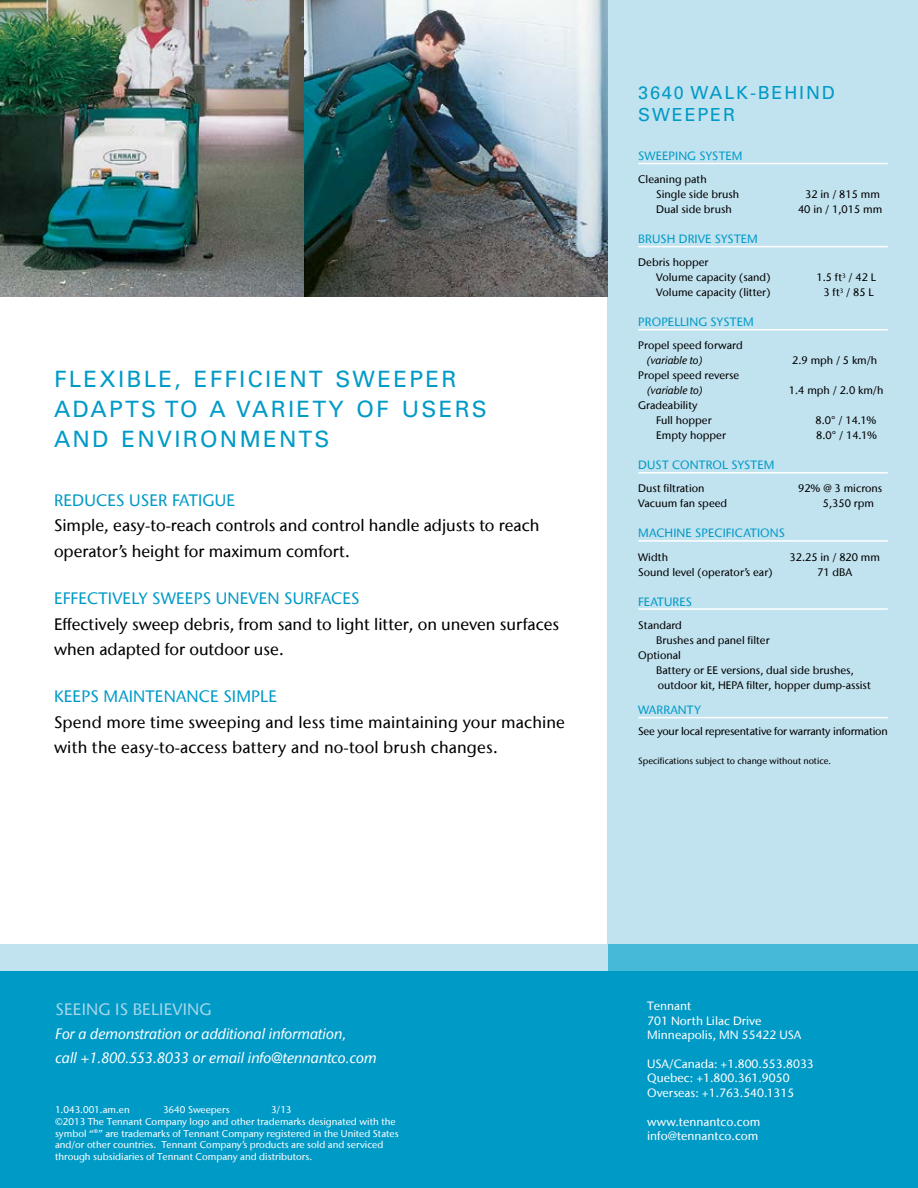
<style>
.page{position:relative;width:918px;height:1188px;background:#fff}
.page>*{position:absolute;margin:0;border:0;box-sizing:border-box;transform-origin:0 0}
.t1{font:22.5px/30px "Univers LT Std";letter-spacing:.1em;color:#009ac7}
.t2{font:18px/21.6px "Univers LT Std";letter-spacing:.1em;color:#009ac7}
.t3{font:500 16.5px/25.5px "Stone Sans IIITC Com";color:#000}
.t4{font:500 16.5px "Stone Sans IIITC Com";letter-spacing:.01em;color:#009ac7}
.t5{font:500 16.5px "Stone Sans IIITC Com";letter-spacing:.01em;color:#a5d7e9}
.t6{font:italic 500 15px/24px "Stone Sans IIITC Com";color:#fff}
.t7{font:500 12px/14.4px "Stone Sans IIITC Com";color:#fff}
.t8{font:500 12px "Stone Sans IIITC Com";letter-spacing:.01em;color:#009ac7}
.t9{font:500 10.8px/15px "Stone Sans IIITC Com";color:#000}
.t10{font:500 10.8px "Stone Sans IIITC Com";letter-spacing:-.02em;color:#000}
.t11{font:italic 500 10.8px "Stone Sans IIITC Com";color:#000}
.t12{font:500 9.75px/11.7px "Stone Sans IIITC Com";color:#fff}
.t13{font:500 9px "Stone Sans IIITC Com";color:#000}
</style>
<div class="page">
<div style="left:608px;top:0;width:310px;height:971px;background:#c1e2ef"></div>
<img style="left:0;top:0;width:608px;height:297px">
<hr style="left:638px;top:163px;width:250px;height:1px;background:#fff">
<hr style="left:638px;top:246px;width:250px;height:1px;background:#fff">
<hr style="left:638px;top:329px;width:250px;height:1px;background:#fff">
<hr style="left:638px;top:472px;width:250px;height:2px;background:#fff">
<hr style="left:638px;top:540px;width:250px;height:2px;background:#fff">
<hr style="left:638px;top:608px;width:250px;height:2px;background:#fff">
<hr style="left:638px;top:717px;width:250px;height:1px;background:#fff">
<div style="left:0;top:971px;width:918px;height:217px;background:#009ac7"></div>
<div style="left:310px;top:944px;width:608px;height:27px;background:#46b9d9"></div>
<div style="left:0;top:944px;width:608px;height:27px;background:#c1e2ef"></div>
<h1 class="t1" style="left:54px;top:364px;width:434px">FLEXIBLE, EFFICIENT SWEEPER<br>ADAPTS TO A VARIETY OF USERS<br>AND ENVIRONMENTS</h1>
<h3 class="t4" style="left:54px;top:490px;width:183px">REDUCES USER FATIGUE</h3>
<h3 class="t3" style="left:54px;top:513px;width:487px">Simple, easy-to-reach controls and control handle adjusts to reach operator’s height for maximum comfort.</h3>
<h3 class="t4" style="left:54px;top:588px;width:307px">EFFECTIVELY SWEEPS UNEVEN SURFACES</h3>
<h3 class="t3" style="left:54px;top:611px;width:507px">Effectively sweep debris, from sand to light litter, on uneven surfaces when adapted for outdoor use.</h3>
<h3 class="t4" style="left:54px;top:686px;width:225px">KEEPS MAINTENANCE SIMPLE</h3>
<h3 class="t3" style="left:54px;top:709px;width:513px">Spend more time sweeping and less time maintaining your machine with the easy-to-access battery and no-tool brush changes.</h3>
<h2 class="t2" style="left:638px;top:82px;width:198px">3640 WALK-BEHIND<br>SWEEPER</h2>
<p class="t8" style="left:638px;top:148px;width:106px">SWEEPING SYSTEM</p>
<p class="t9" style="left:656px;top:172px;width:84px;text-indent:-18px">Cleaning path<br>Single side brush</p>
<p class="t9" style="left:805px;top:187px;width:76px">32 in / 815 mm</p>
<p class="t9" style="left:656px;top:202px;width:77px">Dual side brush</p>
<p class="t9" style="left:798px;top:202px;width:86px">40 in / 1,015 mm</p>
<p class="t8" style="left:638px;top:231px;width:121px">BRUSH DRIVE SYSTEM</p>
<p class="t9" style="left:656px;top:255px;width:116px;text-indent:-18px">Debris hopper<br>Volume capacity (sand)</p>
<p class="t9" style="left:816px;top:270px;width:61px">1.5 ft<sup>3</sup> / 42 L</p>
<p class="t9" style="left:656px;top:285px;width:116px">Volume capacity (litter)</p>
<p class="t9" style="left:823px;top:285px;width:52px">3 ft<sup>3</sup> / 85 L</p>
<p class="t8" style="left:638px;top:315px;width:117px">PROPELLING SYSTEM</p>
<p class="t9" style="left:638px;top:338px;width:106px">Propel speed forward</p>
<p class="t11" style="left:647px;top:354px;width:58px">(variable to)</p>
<p class="t9" style="left:792px;top:353px;width:87px">2.9 mph / 5 km/h</p>
<p class="t9" style="left:638px;top:368px;width:103px">Propel speed reverse</p>
<p class="t11" style="left:647px;top:384px;width:58px">(variable to)</p>
<p class="t9" style="left:789px;top:383px;width:96px">1.4 mph / 2.0 km/h</p>
<p class="t9" style="left:656px;top:398px;width:57px;text-indent:-18px">Gradeability<br>Full hopper</p>
<p class="t9" style="left:816px;top:413px;width:62px">8.0° / 14.1%</p>
<p class="t9" style="left:656px;top:428px;width:71px">Empty hopper</p>
<p class="t9" style="left:816px;top:428px;width:62px">8.0° / 14.1%</p>
<p class="t8" style="left:638px;top:458px;width:138px">DUST CONTROL SYSTEM</p>
<p class="t9" style="left:638px;top:481px;width:68px">Dust filtration</p>
<p class="t9" style="left:798px;top:481px;width:86px">92% @ 3 microns</p>
<p class="t9" style="left:638px;top:496px;width:91px">Vacuum fan speed</p>
<p class="t9" style="left:823px;top:496px;width:53px">5,350 rpm</p>
<p class="t8" style="left:638px;top:526px;width:148px">MACHINE SPECIFICATIONS</p>
<p class="t9" style="left:638px;top:549px;width:31px">Width</p>
<p class="t9" style="left:790px;top:549px;width:92px">32.25 in / 820 mm</p>
<p class="t9" style="left:638px;top:564px;width:136px">Sound level (operator’s ear)</p>
<p class="t9" style="left:817px;top:564px;width:36px">71 dBA</p>
<p class="t8" style="left:638px;top:594px;width:55px">FEATURES</p>
<p class="t9" style="left:638px;top:617px;width:45px">Standard</p>
<p class="t9" style="left:656px;top:632px;width:115px">Brushes and panel filter</p>
<p class="t9" style="left:638px;top:647px;width:44px">Optional</p>
<p class="t9" style="left:656px;top:662px;width:199px">Battery or EE versions, dual side brushes,</p>
<p class="t9" style="left:658px;top:677px;width:215px">outdoor kit, HEPA filter, hopper dump-assist</p>
<p class="t8" style="left:638px;top:702px;width:64px">WARRANTY</p>
<p class="t10" style="left:638px;top:725px;width:251px">See your local representative for warranty information</p>
<p class="t13" style="left:638px;top:755px;width:194px">Specifications subject to change without notice.</p>
<h3 class="t5" style="left:56px;top:999px;width:158px">SEEING IS BELIEVING</h3>
<h3 class="t6" style="left:56px;top:1022px;width:323px">For a demonstration or additional information,<br>call +1.800.553.8033 or email info@tennantco.com</h3>
<p class="t12" style="left:55px;top:1104px;width:345px;text-indent:216px">3/13<br>©2013 The Tennant Company logo and other trademarks designated with the symbol “®” are trademarks of Tennant Company registered in the United States and/or other countries. Tennant Company’s products are sold and serviced through subsidiaries of Tennant Company and distributors.</p>
<p class="t12" style="left:55px;top:1104px;width:76px">1.043.001.am.en</p>
<p class="t12" style="left:163px;top:1104px;width:68px">3640 Sweepers</p>
<p class="t7" style="left:647px;top:999px;width:156px">Tennant<br>701 North Lilac Drive<br>Minneapolis, MN 55422 USA</p>
<p class="t7" style="left:647px;top:1056px;width:168px">USA/Canada: +1.800.553.8033<br>Quebec: +1.800.361.9050<br>Overseas: +1.763.540.1315</p>
<p class="t7" style="left:647px;top:1114px;width:115px">www.tennantco.com info@tennantco.com</p>
</div>
